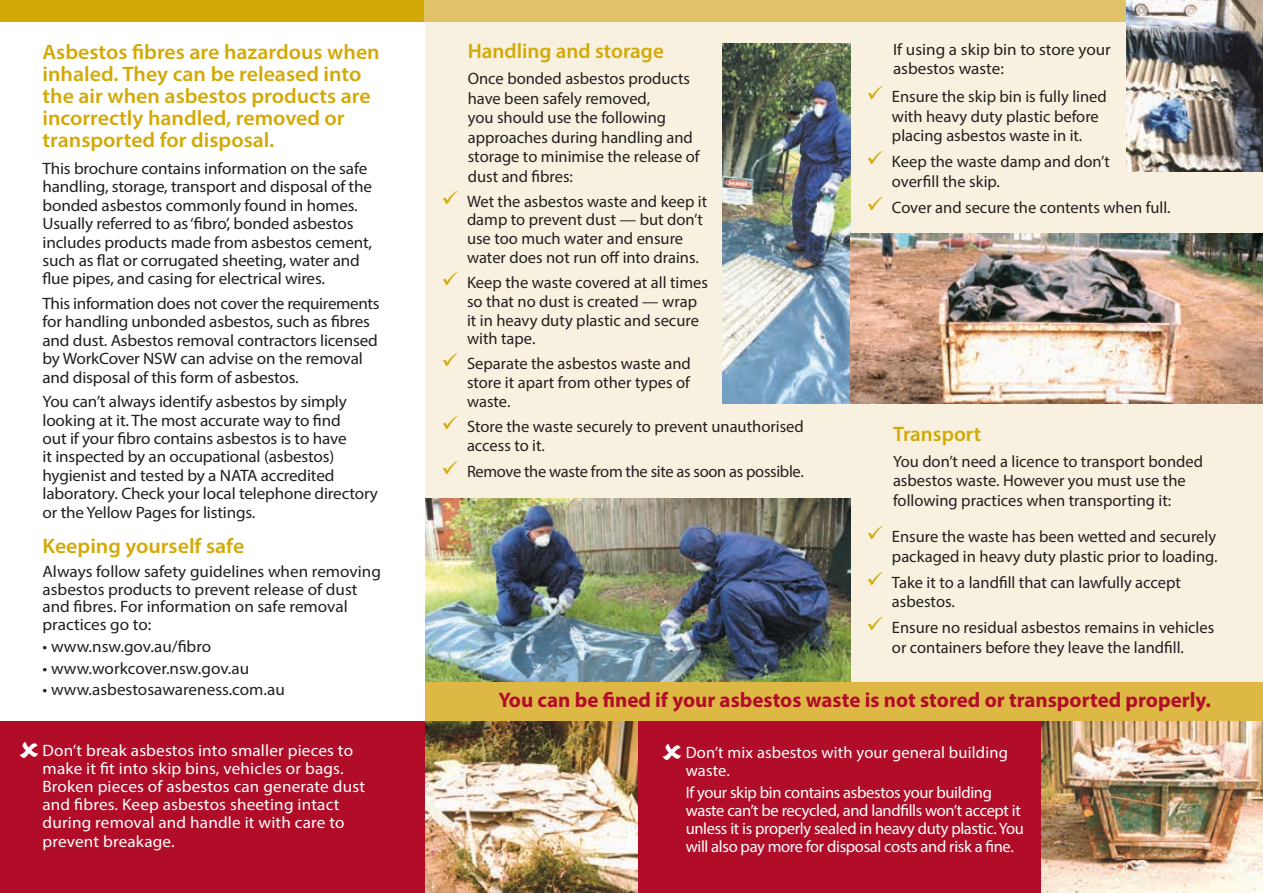
<style>
.page{position:relative;width:1263px;height:893px;background:#fff}
.page>*{position:absolute;margin:0;border:0;box-sizing:border-box;transform-origin:0 0}
.t1{font:600 21px/22.2px "Myriad Pro";color:#d3a908;scale:1.04 1}
.t2{font:700 21px "Myriad Pro";color:#b10d28}
.t3{font:600 21px "Myriad Pro";color:#d3a908}
.t4{font:16.5px/19.5px "Myriad Pro";letter-spacing:-.005em;color:#231f20}
.t5{font:16.5px/18.5px "Myriad Pro";letter-spacing:-.005em;color:#231f20;scale:1.04 1}
.t6{font:16.5px/18px "Myriad Pro";letter-spacing:.005em;color:#fff;scale:1.04 1}
.t7{font:16.5px/18px "Myriad Pro";letter-spacing:-.02em;color:#fff}
.t8{font:16.5px/18px "Myriad Pro";letter-spacing:.005em;color:#fff}
.s1{color:#d3a908}
</style>
<div class="page">
<div style="left:425px;top:0;width:838px;height:682px;background:#f9f1e0"></div>
<img style="left:425px;top:498px;width:425px;height:184px">
<div style="left:0;top:721px;width:1263px;height:172px;background:#b10d28"></div>
<div style="left:0;top:0;width:425px;height:21px;background:#d3a908"></div>
<div style="left:425px;top:0;width:838px;height:21px;background:#e2c268"></div>
<img style="left:723px;top:44px;width:127px;height:360px">
<img style="left:1127px;top:0;width:136px;height:171px">
<img style="left:850px;top:234px;width:413px;height:170px">
<img style="left:1041px;top:721px;width:222px;height:172px">
<img style="left:425px;top:721px;width:213px;height:172px">
<div style="left:425px;top:682px;width:838px;height:39px;background:#ddb845"></div>
<p class="t1" style="left:43px;top:40px;width:326px">Asbestos fibres are hazardous when inhaled. They can be released into the air when asbestos products are incorrectly handled, removed or transported for disposal.</p>
<p class="t5" style="left:43px;top:159px;width:318px">This brochure contains information on the safe handling, storage, transport and disposal of the bonded asbestos commonly found in homes.<br>Usually referred to as ‘fibro’, bonded asbestos includes products made from asbestos cement, such as flat or corrugated sheeting, water and flue pipes, and casing for electrical wires.</p>
<p class="t5" style="left:43px;top:294px;width:326px">This information does not cover the requirements for handling unbonded asbestos, such as fibres and dust. Asbestos removal contractors licensed by WorkCover NSW can advise on the removal and disposal of this form of asbestos.</p>
<p class="t5" style="left:43px;top:392px;width:324px">You can’t always identify asbestos by simply looking at it. The most accurate way to find<br>out if your fibro contains asbestos is to have<br>it inspected by an occupational (asbestos) hygienist and tested by a NATA accredited laboratory. Check your local telephone directory or the Yellow Pages for listings.</p>
<p class="t1" style="left:43px;top:534px;width:196px">Keeping yourself safe</p>
<p class="t5" style="left:43px;top:562px;width:327px;line-height:17.5px">Always follow safety guidelines when removing asbestos products to prevent release of dust and fibres. For information on safe removal practices go to:</p>
<p class="t5" style="left:43px;top:637px;width:164px">• www.nsw.gov.au/fibro</p>
<p class="t5" style="left:43px;top:659px;width:200px">• www.workcover.nsw.gov.au</p>
<p class="t5" style="left:43px;top:680px;width:235px">• www.asbestosawareness.com.au</p>
<p class="t6" style="left:43px;top:741px;width:312px">Don’t break asbestos into smaller pieces to make it fit into skip bins, vehicles or bags.<br>Broken pieces of asbestos can generate dust and fibres. Keep asbestos sheeting intact during removal and handle it with care to</p>
<p class="t6" style="left:43px;top:833px;width:129px">prevent breakage.</p>
<p class="t3" style="left:468px;top:38px;width:198px">Handling and storage</p>
<p class="t4" style="left:468px;top:69px;width:233px">Once bonded asbestos products have been safely removed,<br>you should use the following approaches during handling and storage to minimise the release of dust and fibres:</p>
<p class="t4" style="left:467px;top:192px;width:242px;line-height:18.8px;text-indent:-26px"><span class="s1">✓</span> Wet the asbestos waste and keep it damp to prevent dust — but don’t use too much water and ensure water does not run off into drains.</p>
<p class="t4" style="left:467px;top:273px;width:242px;line-height:18.8px;text-indent:-26px"><span class="s1">✓</span> Keep the waste covered at all times so that no dust is created — wrap it in heavy duty plastic and secure with tape.</p>
<p class="t4" style="left:467px;top:354px;width:225px;line-height:18.8px;text-align:justify;text-indent:-26px"><span class="s1">✓</span> Separate the asbestos waste and store it apart from other types of waste.</p>
<p class="t4" style="left:467px;top:417px;width:338px;line-height:18.8px;text-indent:-26px"><span class="s1">✓</span> Store the waste securely to prevent unauthorised access to it.</p>
<p class="t4" style="left:441px;top:461px;width:364px"><span class="s1">✓</span> Remove the waste from the site as soon as possible.</p>
<p class="t5" style="left:893px;top:39px;width:211px;line-height:19.5px">If using a skip bin to store your asbestos waste:</p>
<p class="t4" style="left:892px;top:87px;width:216px;text-indent:-26px"><span class="s1">✓</span> Ensure the skip bin is fully lined with heavy duty plastic before placing asbestos waste in it.</p>
<p class="t4" style="left:892px;top:152px;width:219px;text-indent:-26px"><span class="s1">✓</span> Keep the waste damp and don’t overfill the skip.</p>
<p class="t4" style="left:866px;top:197px;width:306px"><span class="s1">✓</span> Cover and secure the contents when full.</p>
<p class="t3" style="left:893px;top:421px;width:90px">Transport</p>
<p class="t4" style="left:893px;top:451px;width:311px">You don’t need a licence to transport bonded asbestos waste. However you must use the following practices when transporting it:</p>
<p class="t4" style="left:866px;top:527px;width:353px;text-align:right"><span class="s1">✓</span> Ensure the waste has been wetted and securely packaged in heavy duty plastic prior to loading.</p>
<p class="t4" style="left:892px;top:572px;width:290px;text-indent:-26px"><span class="s1">✓</span> Take it to a landfill that can lawfully accept asbestos.</p>
<p class="t4" style="left:866px;top:618px;width:349px;text-align:center"><span class="s1">✓</span> Ensure no residual asbestos remains in vehicles or containers before they leave the landfill.</p>
<p class="t2" style="left:499px;top:686px;width:714px">You can be fined if your asbestos waste is not stored or transported properly.</p>
<p class="t8" style="left:686px;top:743px;width:324px">Don’t mix asbestos with your general building waste.</p>
<p class="t7" style="left:686px;top:783px;width:340px">If your skip bin contains asbestos your building waste can’t be recycled, and landfills won’t accept it unless it is properly sealed in heavy duty plastic. You will also pay more for disposal costs and risk a fine.</p>
</div>
